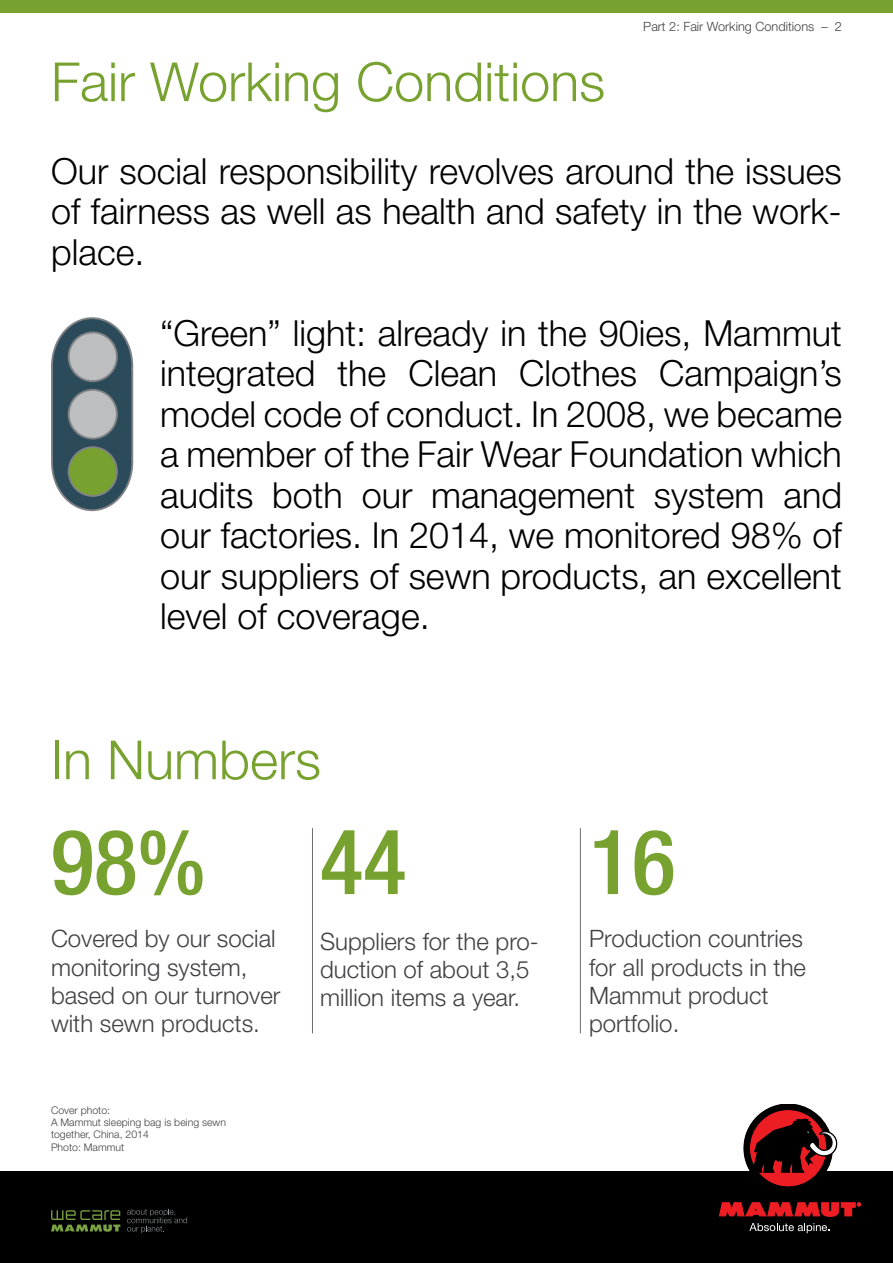
<style>
.page{position:relative;width:893px;height:1263px;background:#fff}
.page>*{position:absolute;margin:0;border:0;box-sizing:border-box;transform-origin:0 0}
.t1{font:500 condensed 90px "Helvetica Neue LT";color:#78a22f}
.t2{font:300 54px "Helvetica Neue LT";color:#78a22f}
.t3{font:300 36px/40.5px "Helvetica Neue LT";color:#000;text-align:justify}
.t4{font:300 24px/28.3px "Helvetica Neue LT";color:#414042}
.t5{font:300 12.75px "Helvetica Neue LT";color:#414042}
.t6{font:300 10.5px/12.1px "Helvetica Neue LT";color:#414042}
</style>
<div class="page">
<div style="left:0;top:1171px;width:893px;height:92px;background:#000"></div>
<svg style="left:51px;top:1210px;width:69px;height:22px"></svg>
<svg style="left:127px;top:1209px;width:60px;height:24px"></svg>
<svg style="left:719px;top:1203px;width:142px;height:13px"></svg>
<svg style="left:749px;top:1223px;width:80px;height:10px"></svg>
<svg style="left:744px;top:1104px;width:93px;height:83px"></svg>
<div style="left:0;top:0;width:893px;height:13px;background:#78a22f"></div>
<hr style="left:312px;top:828px;width:1px;height:205px;background:#6d6e71">
<hr style="left:580px;top:828px;width:1px;height:205px;background:#6d6e71">
<svg style="left:51px;top:317px;width:83px;height:195px"></svg>
<div style="left:69px;top:332px;width:48px;height:49px;background:#bcbec0;border-radius:50%"></div>
<div style="left:68px;top:331px;width:50px;height:51px;border:2px solid #808285;border-radius:50%"></div>
<div style="left:69px;top:390px;width:48px;height:49px;background:#bcbec0;border-radius:50%"></div>
<div style="left:68px;top:389px;width:50px;height:50px;border:2px solid #808285;border-radius:50%"></div>
<div style="left:69px;top:447px;width:48px;height:49px;background:#78a22f;border-radius:50%"></div>
<div style="left:68px;top:446px;width:50px;height:51px;border:2px solid #808285;border-radius:50%"></div>
<h2 class="t2" style="left:51px;top:49px;width:556px">Fair Working Conditions</h2>
<p class="t5" style="left:643px;top:19px;width:200px">Part 2: Fair Working Conditions – 2</p>
<p class="t3" style="left:51px;top:150px;width:792px">Our social responsibility revolves around the issues of fairness as well as health and safety in the work&shy;place.</p>
<p class="t3" style="left:160px;top:312px;width:683px">“Green” light: already in the 90ies, Mammut integrated the Clean Clothes Campaign’s model code of conduct. In 2008, we became a member of the Fair Wear Foundation which audits both our management system and our factories. In 2014, we monitored 98% of our suppliers of sewn products, an excellent level of coverage.</p>
<h2 class="t2" style="left:51px;top:727px;width:271px">In Numbers</h2>
<h1 class="t1" style="left:51px;top:808px;width:156px">98%</h1>
<h1 class="t1" style="left:320px;top:808px;width:88px">44</h1>
<h1 class="t1" style="left:589px;top:808px;width:88px">16</h1>
<p class="t4" style="left:51px;top:924px;width:231px">Covered by our social monitoring system, based on our turnover with sewn products.</p>
<p class="t6" style="left:51px;top:1104px;width:177px">Cover photo:<br>A Mammut sleeping bag is being sewn together, China, 2014<br>Photo: Mammut</p>
<p class="t4" style="left:320px;top:926px;width:220px">Suppliers for the pro&shy;duction of about 3,5 million items a year.</p>
<p class="t4" style="left:589px;top:924px;width:218px">Production countries for all products in the<br>Mammut product portfolio.</p>
</div>
